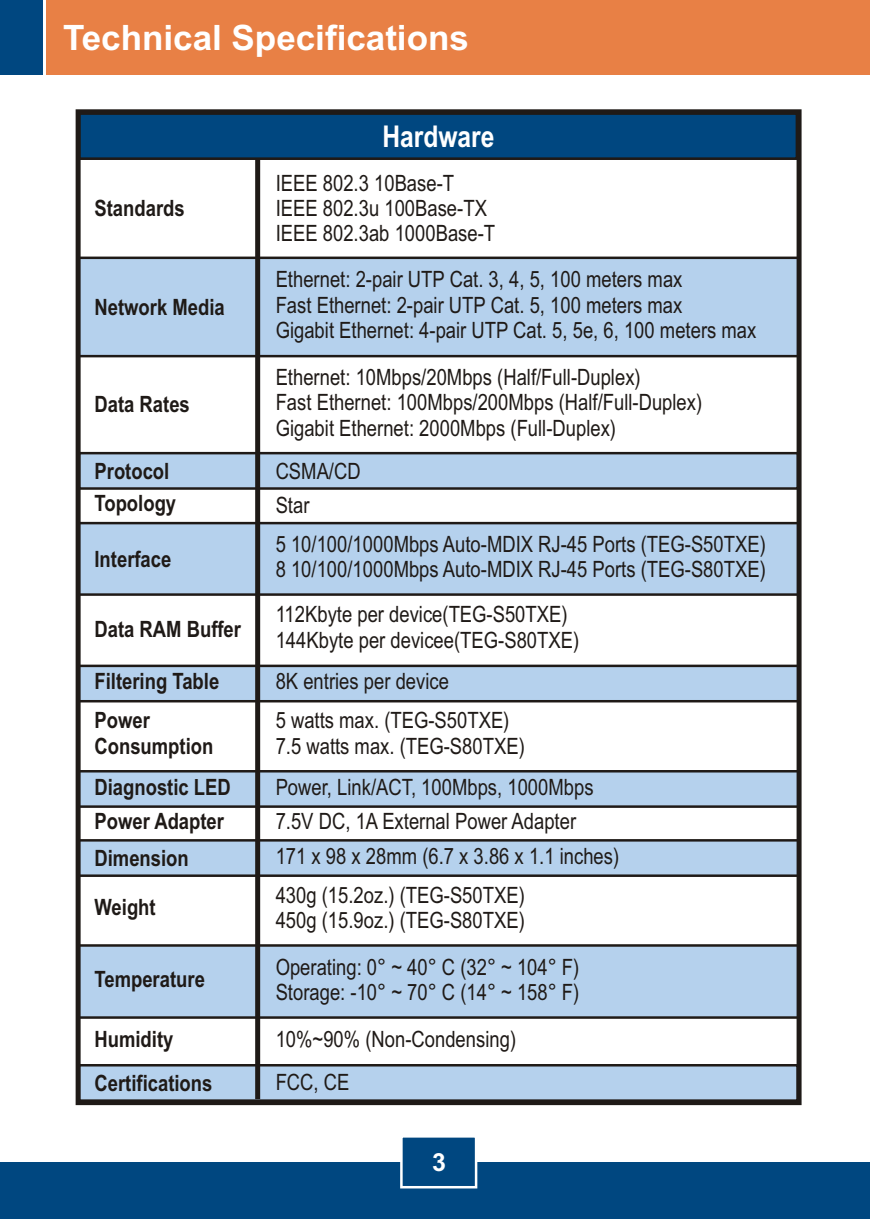
<style>
.page{position:relative;width:870px;height:1219px;background:#fff}
.page>*{position:absolute;margin:0;border:0;box-sizing:border-box;transform-origin:0 0}
.t1{font:700 35px "Arial";color:#fff}
.t2{font:700 30px "Arial Narrow";color:#fff}
.t3{font:700 25px "Arial";color:#fff}
.t4{font:22.5px/25.5px "Arial Narrow";color:#1f1a17}
.t5{font:700 22.5px/25.8px "Arial Narrow";color:#1f1a17}
</style>
<div class="page">
<div style="left:0;top:1162px;width:870px;height:57px;background:#004780"></div>
<div style="left:46px;top:0;width:824px;height:75px;background:#e88045"></div>
<div style="left:0;top:0;width:43px;height:75px;background:#004780"></div>
<svg style="left:400px;top:1137px;width:78px;height:52px"></svg>
<svg style="left:82px;top:451px;width:714px;height:40px;background:#a6bcd3"></svg>
<svg style="left:82px;top:663px;width:714px;height:41px;background:#a8bed4"></svg>
<svg style="left:75px;top:769px;width:721px;height:40px;background:#a6bcd2"></svg>
<svg style="left:75px;top:838px;width:721px;height:40px;background:#a6bcd2"></svg>
<svg style="left:75px;top:943px;width:721px;height:77px;background:#adc6df"></svg>
<svg style="left:82px;top:1063px;width:714px;height:36px;background:#acc5de"></svg>
<svg style="left:75px;top:521px;width:721px;height:76px;background:#adc6df"></svg>
<svg style="left:75px;top:255px;width:721px;height:104px;background:#afc9e2"></svg>
<div style="left:255px;top:158px;width:5px;height:941px;background:#1f1a17"></div>
<svg style="left:82px;top:115px;width:714px;height:46px;background:#07487c"></svg>
<div style="left:76px;top:109px;width:726px;height:996px;border:5px solid #1f1a17"></div>
<h1 class="t1" style="left:63px;top:25px;width:407px">Technical Specifications</h1>
<p class="t5" style="left:95px;top:197px;width:92px">Standards</p>
<p class="t5" style="left:95px;top:296px;width:132px">Network Media</p>
<p class="t5" style="left:95px;top:394px;width:97px">Data Rates</p>
<h2 class="t2" style="left:382px;top:125px;width:114px">Hardware</h2>
<p class="t4" style="left:276px;top:172px;width:221px">IEEE 802.3 10Base-T<br>IEEE 802.3u 100Base-TX<br>IEEE 802.3ab 1000Base-T</p>
<p class="t4" style="left:276px;top:269px;width:482px">Ethernet: 2-pair UTP Cat. 3, 4, 5, 100 meters max<br>Fast Ethernet: 2-pair UTP Cat. 5, 100 meters max<br>Gigabit Ethernet: 4-pair UTP Cat. 5, 5e, 6, 100 meters max</p>
<p class="t4" style="left:276px;top:366px;width:428px">Ethernet: 10Mbps/20Mbps (Half/Full-Duplex)<br>Fast Ethernet: 100Mbps/200Mbps (Half/Full-Duplex)<br>Gigabit Ethernet: 2000Mbps (Full-Duplex)</p>
<p class="t5" style="left:95px;top:460px;width:76px">Protocol</p>
<p class="t4" style="left:276px;top:460px;width:87px">CSMA/CD</p>
<p class="t5" style="left:95px;top:492px;width:83px">Topology</p>
<p class="t4" style="left:276px;top:495px;width:35px">Star</p>
<p class="t5" style="left:95px;top:548px;width:78px">Interface</p>
<p class="t5" style="left:95px;top:619px;width:148px">Data RAM Buffer</p>
<p class="t5" style="left:95px;top:671px;width:126px">Filtering Table</p>
<p class="t5" style="left:95px;top:710px;width:120px">Power<br>Consumption</p>
<p class="t5" style="left:95px;top:776px;width:138px">Diagnostic LED</p>
<p class="t5" style="left:95px;top:811px;width:131px">Power Adapter</p>
<p class="t5" style="left:95px;top:847px;width:96px">Dimension</p>
<p class="t5" style="left:95px;top:897px;width:63px">Weight</p>
<p class="t5" style="left:95px;top:969px;width:112px">Temperature</p>
<p class="t5" style="left:95px;top:1028px;width:80px">Humidity</p>
<p class="t5" style="left:95px;top:1072px;width:119px">Certifications</p>
<p class="t4" style="left:276px;top:533px;width:492px">5 10/100/1000Mbps Auto-MDIX RJ-45 Ports (TEG-S50TXE)<br>8 10/100/1000Mbps Auto-MDIX RJ-45 Ports (TEG-S80TXE)</p>
<p class="t4" style="left:276px;top:604px;width:305px">112Kbyte per device(TEG-S50TXE)<br>144Kbyte per devicee(TEG-S80TXE)</p>
<p class="t4" style="left:276px;top:671px;width:175px">8K entries per device</p>
<p class="t4" style="left:276px;top:710px;width:251px">5 watts max. (TEG-S50TXE)<br>7.5 watts max. (TEG-S80TXE)</p>
<p class="t4" style="left:276px;top:776px;width:319px">Power, Link/ACT, 100Mbps, 1000Mbps</p>
<p class="t4" style="left:276px;top:811px;width:302px">7.5V DC, 1A External Power Adapter</p>
<p class="t4" style="left:276px;top:845px;width:345px">171 x 98 x 28mm (6.7 x 3.86 x 1.1 inches)</p>
<p class="t4" style="left:276px;top:884px;width:251px">430g (15.2oz.) (TEG-S50TXE)<br>450g (15.9oz.) (TEG-S80TXE)</p>
<p class="t4" style="left:276px;top:956px;width:305px">Operating: 0° ~ 40° C (32° ~ 104° F)<br>Storage: -10° ~ 70° C (14° ~ 158° F)</p>
<p class="t4" style="left:276px;top:1028px;width:242px">10%~90% (Non-Condensing)</p>
<p class="t4" style="left:276px;top:1071px;width:75px">FCC, CE</p>
<p class="t3" style="left:432px;top:1152px;width:15px">3</p>
</div>
